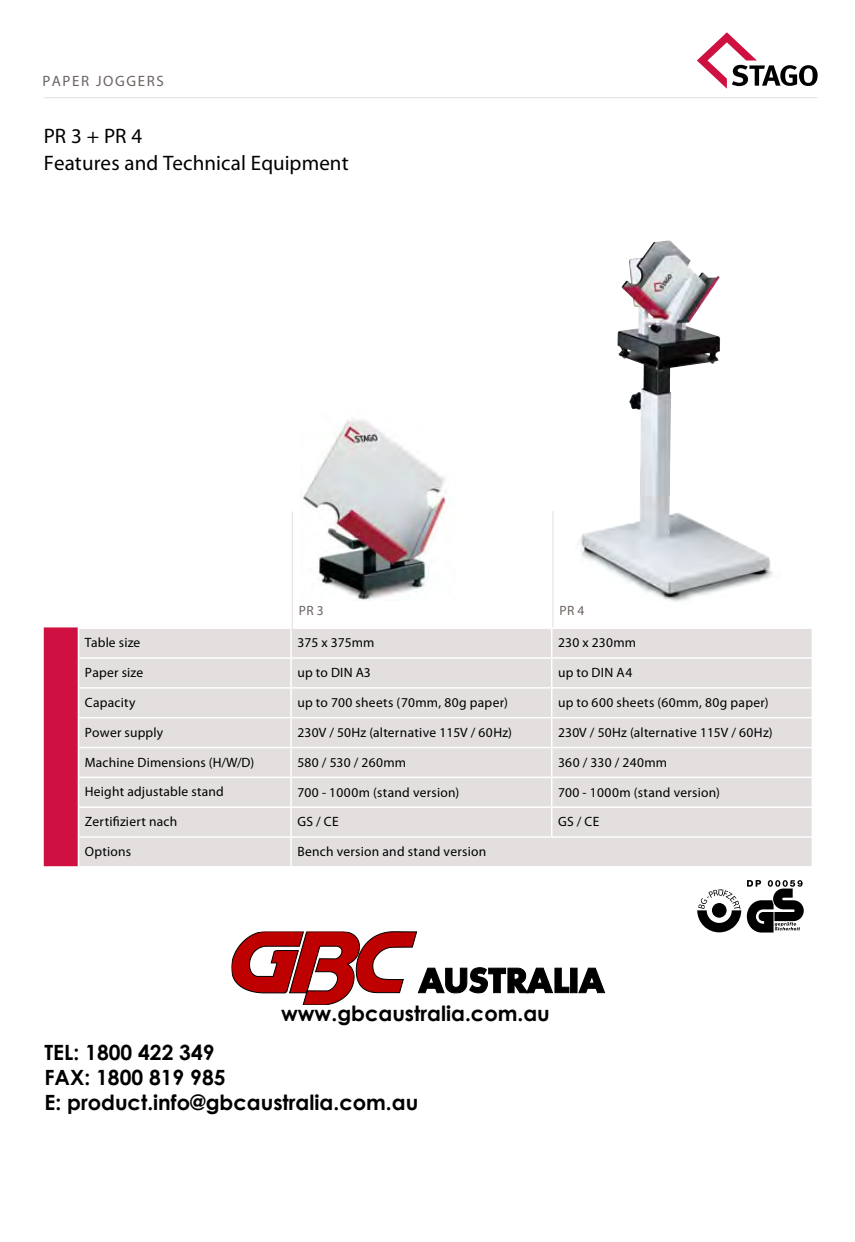
<style>
.page{position:relative;width:855px;height:1242px;background:#fff}
.page>*{position:absolute;margin:0;border:0;box-sizing:border-box;transform-origin:0 0}
.t1{font:700 21px/25.2px "Century Gothic";color:#000}
.t2{font:21px/27px "Meta Plus Normal";letter-spacing:.005em;color:#000}
.t3{font:15px "Meta Plus Normal";letter-spacing:.105em;color:#6c6361}
.t4{font:13.5px "Meta Plus Normal";letter-spacing:.02em;color:#000}
.t5{font:500 13.5px "Meta Plus";letter-spacing:.015em;color:#000}
.t6{font:13.5px "Meta Plus Medium Caps";color:#6c6361}
.s1{font-family:"Meta Plus Medium Caps"}
</style>
<div class="page">
<svg style="left:697px;top:880px;width:107px;height:53px"></svg>
<svg style="left:697px;top:32px;width:121px;height:57px"></svg>
<svg style="left:44px;top:97px;width:774px;height:1px"></svg>
<div style="left:44px;top:627px;width:34px;height:239px;background:#ce1141"></div>
<img style="left:617px;top:242px;width:104px;height:268px">
<img style="left:300px;top:419px;width:148px;height:91px">
<svg style="left:76px;top:510px;width:736px;height:357px"></svg>
<svg style="left:579px;top:968px;width:26px;height:25px"></svg>
<div style="left:571px;top:968px;width:6px;height:24px;background:#000"></div>
<div style="left:570px;top:968px;width:7px;height:25px;border:1px solid #000"></div>
<svg style="left:232px;top:931px;width:337px;height:74px"></svg>
<p class="t3" style="left:42px;top:72px;width:123px">PAPER JOGGERS</p>
<p class="t2" style="left:44px;top:122px;width:306px"><span class="s1">PR 3 + PR 4<br></span>Features and Technical Equipment</p>
<p class="t6" style="left:299px;top:603px;width:26px">PR 3</p>
<p class="t6" style="left:560px;top:602px;width:26px">PR 4</p>
<p class="t5" style="left:85px;top:635px;width:57px">Table size</p>
<p class="t4" style="left:297px;top:635px;width:79px">375 x 375mm</p>
<p class="t4" style="left:558px;top:635px;width:80px">230 x 230mm</p>
<p class="t5" style="left:85px;top:665px;width:60px">Paper size</p>
<p class="t4" style="left:297px;top:665px;width:75px">up to DIN A3</p>
<p class="t4" style="left:558px;top:665px;width:76px">up to DIN A4</p>
<p class="t5" style="left:85px;top:695px;width:52px">Capacity</p>
<p class="t4" style="left:297px;top:695px;width:212px">up to 700 sheets (70mm, 80g paper)</p>
<p class="t4" style="left:558px;top:695px;width:212px">up to 600 sheets (60mm, 80g paper)</p>
<p class="t5" style="left:85px;top:725px;width:80px">Power supply</p>
<p class="t4" style="left:297px;top:725px;width:216px">230V / 50Hz (alternative 115V / 60Hz)</p>
<p class="t4" style="left:558px;top:725px;width:216px">230V / 50Hz (alternative 115V / 60Hz)</p>
<p class="t5" style="left:85px;top:754px;width:171px">Machine Dimensions (H/W/D)</p>
<p class="t4" style="left:297px;top:755px;width:110px">580 / 530 / 260mm</p>
<p class="t4" style="left:558px;top:755px;width:111px">360 / 330 / 240mm</p>
<p class="t5" style="left:85px;top:784px;width:141px">Height adjustable stand</p>
<p class="t4" style="left:297px;top:784px;width:164px">700 - 1000m (stand version)</p>
<p class="t4" style="left:558px;top:784px;width:164px">700 - 1000m (stand version)</p>
<p class="t5" style="left:85px;top:814px;width:94px">Zertifiziert nach</p>
<p class="t4" style="left:297px;top:814px;width:43px">GS / CE</p>
<p class="t4" style="left:558px;top:814px;width:43px">GS / CE</p>
<p class="t5" style="left:85px;top:844px;width:48px">Options</p>
<p class="t4" style="left:297px;top:844px;width:190px">Bench version and stand version</p>
<p class="t1" style="left:281px;top:999px;width:270px">www.gbcaustralia.com.au</p>
<p class="t1" style="left:45px;top:1038px;width:375px">TEL: 1800 422 349<br>FAX: 1800 819 985<br>E: product.info@gbcaustralia.com.au</p>
</div>
